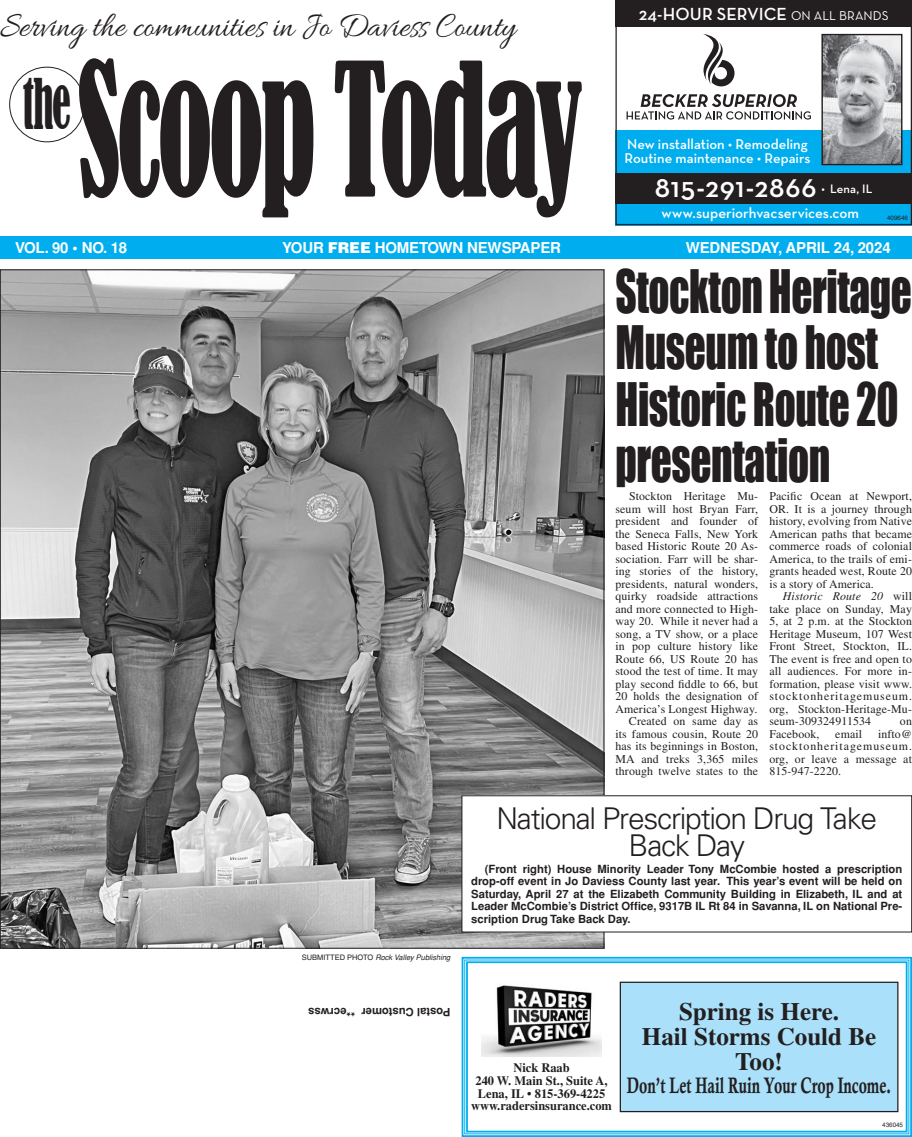
<style>
.page{position:relative;width:912px;height:1137px;background:#fff}
.page>*{position:absolute;margin:0;border:0;box-sizing:border-box;transform-origin:0 0}
.t1{font:condensed 172.5px "Bernard";letter-spacing:-.035em;color:#231f20;scale:.67 1}
.t2{font:condensed 65.5px "Bernard";color:#231f20;scale:.64 1}
.t3{font:55px/56.2px "Impact";letter-spacing:-.01em;color:#231f20;scale:.75 1}
.t4{font:36.25px "Allura";letter-spacing:-.005em;color:#231f20;scale:.92 1}
.t5{font:300 30px/27.5px "Univers";letter-spacing:-.04em;color:#231f20;text-align:center}
.t6{font:600 29.12px "Neutra Text";letter-spacing:.03em;color:#fff}
.t7{font:700 25px/25px "Times";color:#231f20;text-align:center}
.t8{font:700 22.5px "Calisto";color:#231f20;scale:.67 1}
.t9{font:600 17.88px "Neutra Text";letter-spacing:.005em;color:#fff}
.t10{font:700 15px "Helvetica";letter-spacing:-.01em;color:#fff}
.t11{font:600 14.88px "Neutra Text";color:#fff}
.t12{font:600 14.5px/13.8px "Neutra Text";color:#fff}
.t13{font:700 12.75px/12.8px "Times";color:#231f20;text-align:center}
.t14{font:600 12.5px "Neutra Text";letter-spacing:.01em;color:#fff}
.t15{font:11.88px/12.5px "Times";letter-spacing:.01em;color:#231f20;text-align:right}
.t16{font:11.88px "Times";letter-spacing:.08em;color:#231f20}
.t17{font:italic 11.88px "Times";letter-spacing:.01em;color:#231f20}
.t18{font:700 11.25px/12.5px "Helvetica";color:#231f20;text-align:justify}
.t19{font:italic 7.5px "Helvetica";color:#231f20}
.t20{font:6.25px "Helvetica";color:#231f20}
.s1{font-weight:400;font-size:13px}
.s2{font-weight:900}
.s3{font-style:normal}
</style>
<div class="page">
<div style="left:0;top:236px;width:911px;height:23px;background:#00aeef"></div>
<div style="left:9px;top:67px;width:76px;height:75px;border:1px solid #231f20;border-radius:50%"></div>
<div style="left:615px;top:130px;width:296px;height:95px;background:#00aeef"></div>
<div style="left:615px;top:0;width:296px;height:26px;background:#231f20"></div>
<div style="left:615px;top:173px;width:296px;height:30px;background:#231f20"></div>
<svg style="left:626px;top:94px;width:184px;height:25px"></svg>
<svg style="left:703px;top:34px;width:31px;height:52px"></svg>
<img style="left:823px;top:36px;width:77px;height:127px">
<div style="left:821px;top:34px;width:81px;height:131px;border:1px solid #231f20"></div>
<div style="left:615px;top:0;width:296px;height:225px;border:1px solid #231f20"></div>
<svg style="left:461px;top:956px;width:450px;height:180px"></svg>
<div style="left:466px;top:961px;width:441px;height:171px;border:2px solid #00aeef"></div>
<img style="left:481px;top:978px;width:120px;height:78px">
<div style="left:620px;top:982px;width:277px;height:129px;background:#aae0f9"></div>
<div style="left:619px;top:981px;width:279px;height:130px;border:1px solid #231f20"></div>
<img style="left:2px;top:271px;width:600px;height:675px">
<div style="left:462px;top:795px;width:449px;height:136px;background:#fff"></div>
<p class="t4" style="left:0;top:6px;width:562px">Serving the communities in Jo Daviess County</p>
<p class="t9" style="left:638px;top:3px;width:251px">24-HOUR SERVICE <span class="s1">ON ALL BRANDS</span></p>
<p class="t2" style="left:23px;top:65px;width:77px">the</p>
<p class="t1" style="left:77px;top:30px;width:757px">Scoop Today</p>
<p class="t12" style="left:624px;top:137px;width:187px">New installation • Remodeling<br>Routine maintenance • Repairs</p>
<p class="t6" style="left:654px;top:169px;width:163px">815-291-2866</p>
<p class="t14" style="left:821px;top:181px;width:53px">• Lena, IL</p>
<p class="t11" style="left:661px;top:203px;width:199px">www.superiorhvacservices.com</p>
<p class="t20" style="left:886px;top:214px;width:22px">409646</p>
<p class="t10" style="left:15px;top:239px;width:114px">VOL. 90 • NO. 18</p>
<p class="t10" style="left:282px;top:239px;width:280px">YOUR <span class="s2">FREE</span> HOMETOWN NEWSPAPER</p>
<p class="t10" style="left:685px;top:239px;width:206px">WEDNESDAY, APRIL 24, 2024</p>
<p class="t19" style="left:301px;top:952px;width:150px"><span class="s3">SUBMITTED PHOTO</span> Rock Valley Publishing</p>
<p class="t18" style="left:450px;top:1017px;width:144px;rotate:-180deg">Postal Customer **ecrwss</p>
<p class="t3" style="left:615px;top:262px;width:397px">Stockton Heritage<br>Museum to host<br>Historic Route 20 presentation</p>
<p class="t15" style="left:615px;top:489px;width:144px">Stockton Heritage Mu&shy;seum will host Bryan Farr, president and founder of the Seneca Falls, New York based Historic Route 20 As&shy;sociation. Farr will be shar&shy;ing stories of the history, presidents, natural wonders, quirky roadside attractions and more connected to High&shy;way 20. While it never had a song, a TV show, or a place in pop culture history like<br>Route 66, US Route 20 has stood the test of time. It may play second fiddle to 66, but<br>20 holds the designation of<br>America’s Longest Highway.<br>Created on same day as its famous cousin, Route 20 has its beginnings in Boston,<br>MA and treks 3,365 miles through twelve states to the</p>
<p class="t15" style="left:769px;top:489px;width:144px">Pacific Ocean at Newport,</p>
<p class="t15" style="left:769px;top:502px;width:144px">OR. It is a journey through</p>
<p class="t15" style="left:769px;top:514px;width:144px">history, evolving from Native</p>
<p class="t15" style="left:769px;top:527px;width:144px">American paths that became</p>
<p class="t15" style="left:769px;top:539px;width:144px">commerce roads of colonial</p>
<p class="t15" style="left:769px;top:552px;width:144px">America, to the trails of emi-</p>
<p class="t15" style="left:769px;top:564px;width:144px">grants headed west, Route 20</p>
<p class="t15" style="left:769px;top:577px;width:106px">is a story of America.</p>
<p class="t17" style="left:782px;top:589px;width:131px">Historic Route 20 <span class="s3">will</span></p>
<p class="t15" style="left:769px;top:602px;width:144px">take place on Sunday, May</p>
<p class="t15" style="left:769px;top:614px;width:144px">5, at 2 p.m. at the Stockton</p>
<p class="t15" style="left:769px;top:627px;width:144px">Heritage Museum, 107 West</p>
<p class="t15" style="left:769px;top:639px;width:144px">Front Street, Stockton, IL.</p>
<p class="t15" style="left:769px;top:652px;width:144px">The event is free and open to</p>
<p class="t15" style="left:769px;top:664px;width:144px">all audiences. For more in-</p>
<p class="t15" style="left:769px;top:677px;width:144px">formation, please visit www.</p>
<p class="t16" style="left:769px;top:689px;width:144px">stocktonheritagemuseum.</p>
<p class="t15" style="left:769px;top:702px;width:144px">org, Stockton-Heritage-Mu-</p>
<p class="t15" style="left:769px;top:714px;width:103px">seum-309324911534</p>
<p class="t15" style="left:899px;top:714px;width:13px">on</p>
<p class="t15" style="left:769px;top:727px;width:52px">Facebook,</p>
<p class="t15" style="left:835px;top:727px;width:28px">email</p>
<p class="t15" style="left:769px;top:727px;width:144px;text-align:justify;text-indent:109px">infto@ stocktonheritagemuseum. org, or leave a message at 815-947-2220.</p>
<p class="t5" style="left:496px;top:804px;width:382px">National Prescription Drug Take<br>Back Day</p>
<p class="t18" style="left:471px;top:862px;width:432px;text-indent:13px">(Front right) House Minority Leader Tony McCombie hosted a prescription drop-off event in Jo Daviess County last year. This year’s event will be held on Saturday, April 27 at the Elizabeth Community Building in Elizabeth, IL and at Leader McCombie’s District Office, 9317B IL Rt 84 in Savanna, IL on National Pre&shy;scription Drug Take Back Day.</p>
<p class="t13" style="left:471px;top:1060px;width:142px">Nick Raab<br>240 W. Main St., Suite A,<br>Lena, IL • 815-369-4225 www.radersinsurance.com</p>
<p class="t7" style="left:641px;top:998px;width:236px">Spring is Here.<br>Hail Storms Could Be<br>Too!</p>
<p class="t8" style="left:626px;top:1071px;width:396px">Don’t Let Hail Ruin Your Crop Income.</p>
<p class="t20" style="left:882px;top:1121px;width:22px">436045</p>
</div>
